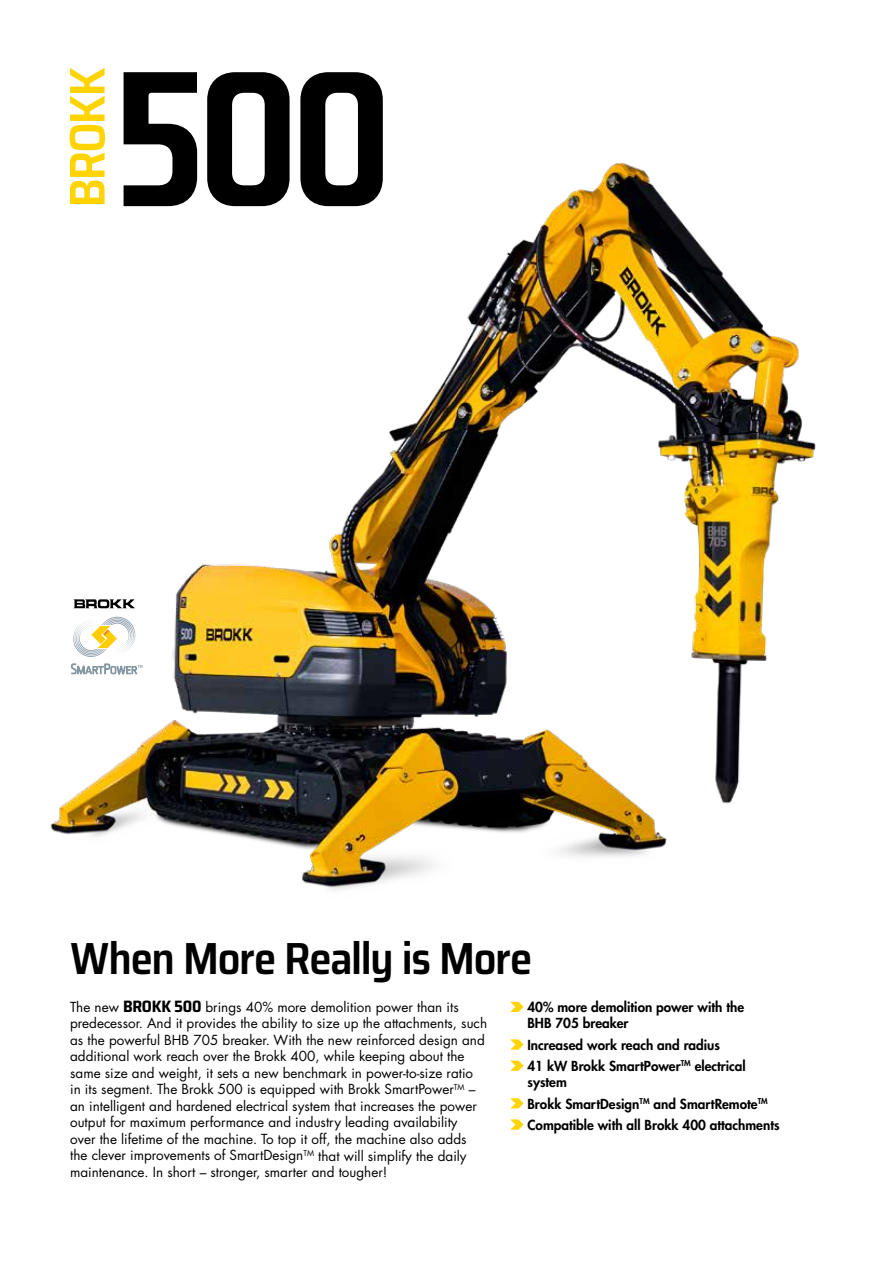
<style>
.page{position:relative;width:893px;height:1263px;background:#fff}
.page>*{position:absolute;margin:0;border:0;box-sizing:border-box;transform-origin:0 0}
.t1{font:600 semi-condensed 50.25px "Saira";letter-spacing:-.045em;color:#ffd400}
.t2{font:600 semi-condensed 45px "Saira";letter-spacing:-.03em;color:#000}
.t3{font:13.5px/16.5px "Futura LT Pro";color:#000}
.t4{font:800 13.5px/21.1px "Futura Std";color:#000}
.s1{font-family:"Saira";font-weight:700;font-stretch:semi-condensed;font-size:16.5px}
</style>
<div class="page">
<img style="left:50px;top:150px;width:766px;height:740px">
<svg style="left:207px;top:72px;width:83px;height:134px"></svg>
<svg style="left:300px;top:72px;width:83px;height:134px"></svg>
<svg style="left:124px;top:72px;width:73px;height:134px"></svg>
<svg style="left:73px;top:599px;width:62px;height:9px"></svg>
<svg style="left:71px;top:664px;width:71px;height:11px"></svg>
<svg style="left:72px;top:617px;width:64px;height:40px"></svg>
<svg style="left:510px;top:1002px;width:14px;height:10px"></svg>
<svg style="left:510px;top:1039px;width:14px;height:11px"></svg>
<svg style="left:510px;top:1060px;width:14px;height:11px"></svg>
<svg style="left:510px;top:1098px;width:14px;height:10px"></svg>
<svg style="left:510px;top:1119px;width:14px;height:11px"></svg>
<h1 class="t1" style="left:49px;top:208px;width:142px;rotate:-90deg">BROKK</h1>
<h2 class="t2" style="left:70px;top:924px;width:464px">When More Really is More</h2>
<p class="t3" style="left:70px;top:998px;width:418px">The new <span class="s1">BROKK 500</span> brings 40% more demolition power than its predecessor. And it provides the ability to size up the attachments, such as the powerful BHB 705 breaker. With the new reinforced design and additional work reach over the Brokk 400, while keeping about the same size and weight, it sets a new benchmark in power-to-size ratio in its segment. The Brokk 500 is equipped with Brokk SmartPower<sup>TM</sup> – an intelligent and hardened electrical system that increases the power output for maximum performance and industry leading availability<br>over the lifetime of the machine. To top it off, the machine also adds the clever improvements of SmartDesign<sup>TM</sup> that will simplify the daily maintenance. In short – stronger, smarter and tougher!</p>
<p class="t4" style="left:527px;top:999px;width:218px;line-height:16.5px">40% more demolition power with the<br>BHB 705 breaker</p>
<p class="t4" style="left:527px;top:1034px;width:220px">Increased work reach and radius<br>41 kW Brokk SmartPower<sup>TM</sup> electrical</p>
<p class="t4" style="left:527px;top:1072px;width:254px">system<br>Brokk SmartDesign<sup>TM</sup> and SmartRemote<sup>TM<br></sup>Compatible with all Brokk 400 attachments</p>
</div>
